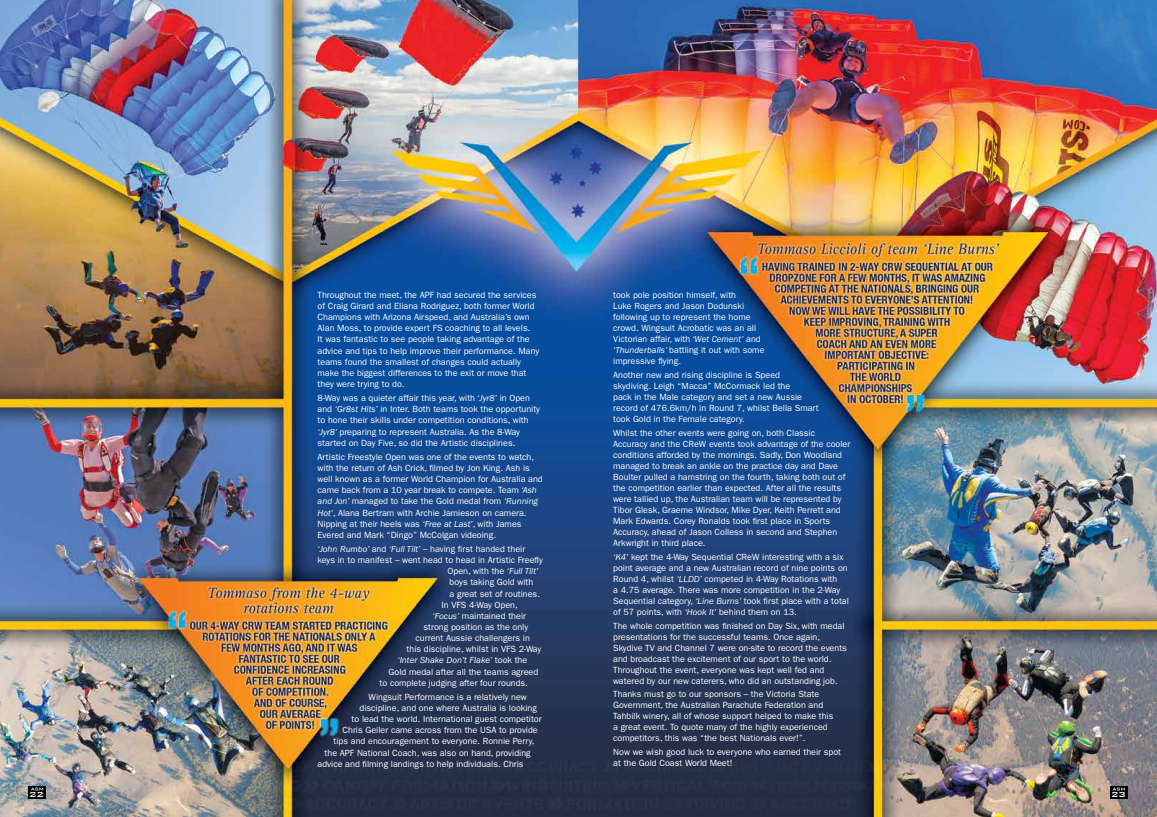
<style>
.page{position:relative;width:1157px;height:817px;background:#fff}
.page>*{position:absolute;margin:0;border:0;box-sizing:border-box;transform-origin:0 0}
.t1{font:500 9.8px "Bank Gothic";color:#fff}
.t2{font:9px/11px "Franklin Gothic";color:#fff}
.t3{font:italic 9px "Franklin Gothic";color:#fff}
.s1{font-style:italic}
.s2{font-style:normal}
</style>
<div class="page">
<img style="left:0;top:0;width:1157px;height:816px">
<div style="left:28px;top:785px;width:18px;height:13px;background:#000"></div>
<svg style="left:31px;top:787px;width:12px;height:3px"></svg>
<div style="left:1110px;top:785px;width:17px;height:13px;background:#000"></div>
<svg style="left:1112px;top:787px;width:12px;height:3px"></svg>
<p class="t2" style="left:317px;top:289px;width:223px">Throughout the meet, the APF had secured the services of Craig Girard and Eliana Rodriguez, both former World Champions with Arizona Airspeed, and Australia’s own Alan Moss, to provide expert FS coaching to all levels.<br>It was fantastic to see people taking advantage of the advice and tips to help improve their performance. Many teams found the smallest of changes could actually make the biggest differences to the exit or move that they were trying to do.</p>
<p class="t2" style="left:317px;top:392px;width:224px">8-Way was a quieter affair this year, with <span class="s1">‘Jyr8’</span> in Open and <span class="s1">‘Gr8st Hits’</span> in Inter. Both teams took the opportunity to hone their skills under competition conditions, with <span class="s1">‘Jyr8’</span> preparing to represent Australia. As the 8-Way started on Day Five, so did the Artistic disciplines.</p>
<p class="t2" style="left:317px;top:451px;width:227px">Artistic Freestyle Open was one of the events to watch, with the return of Ash Crick, filmed by Jon King. Ash is well known as a former World Champion for Australia and came back from a 10 year break to compete. Team <span class="s1">‘Ash and Jon’</span> managed to take the Gold medal from <span class="s1">‘Running Hot’</span>, Alana Bertram with Archie Jamieson on camera.<br>Nipping at their heels was <span class="s1">‘Free at Last’</span>, with James Evered and Mark “Dingo” McColgan videoing.</p>
<p class="t2" style="left:317px;top:543px;width:209px"><span class="s1">‘John Rumbo’</span> and <span class="s1">‘Full Tilt’</span> – having first handed their</p>
<p class="t2" style="left:317px;top:554px;width:227px">keys in to manifest – went head to head in Artistic Freefly</p>
<p class="t2" style="left:447px;top:565px;width:92px">Open, with the <span class="s1">‘Full Tilt’</span></p>
<p class="t2" style="left:449px;top:576px;width:85px">boys taking Gold with</p>
<p class="t2" style="left:449px;top:588px;width:92px">a great set of routines.</p>
<p class="t2" style="left:441px;top:599px;width:78px">In VFS 4-Way Open,</p>
<p class="t2" style="left:432px;top:610px;width:95px"><span class="s1">‘Focus’</span> maintained their</p>
<p class="t2" style="left:423px;top:621px;width:106px">strong position as the only</p>
<p class="t2" style="left:415px;top:632px;width:116px">current Aussie challengers in</p>
<p class="t2" style="left:406px;top:643px;width:136px">this discipline, whilst in VFS 2-Way</p>
<p class="t3" style="left:397px;top:655px;width:131px">‘Inter Shake Don’t Flake’ <span class="s2">took the</span></p>
<p class="t2" style="left:388px;top:666px;width:151px">Gold medal after all the teams agreed</p>
<p class="t2" style="left:379px;top:677px;width:150px">to complete judging after four rounds.</p>
<p class="t2" style="left:368px;top:691px;width:160px">Wingsuit Performance is a relatively new</p>
<p class="t2" style="left:359px;top:702px;width:179px">discipline, and one where Australia is looking</p>
<p class="t2" style="left:351px;top:713px;width:192px">to lead the world. International guest competitor</p>
<p class="t2" style="left:342px;top:724px;width:197px">Chris Geiler came across from the USA to provide</p>
<p class="t2" style="left:333px;top:735px;width:202px">tips and encouragement to everyone. Ronnie Perry,</p>
<p class="t2" style="left:324px;top:747px;width:208px">the APF National Coach, was also on hand, providing</p>
<p class="t2" style="left:317px;top:758px;width:207px">advice and filming landings to help individuals. Chris</p>
<p class="t2" style="left:613px;top:289px;width:153px">took pole position himself, with<br>Luke Rogers and Jason Dodunski following up to represent the home crowd. Wingsuit Acrobatic was an all Victorian affair, with <span class="s1">‘Wet Cement’</span> and <span class="s1">‘Thunderballs’</span> battling it out with some impressive flying.</p>
<p class="t2" style="left:613px;top:369px;width:207px">Another new and rising discipline is Speed skydiving. Leigh “Macca” McCormack led the<br>pack in the Male category and set a new Aussie record of 476.6km/h in Round 7, whilst Bella Smart took Gold in the Female category.</p>
<p class="t2" style="left:613px;top:427px;width:238px">Whilst the other events were going on, both Classic Accuracy and the CReW events took advantage of the cooler conditions afforded by the mornings. Sadly, Don Woodland managed to break an ankle on the practice day and Dave Boulter pulled a hamstring on the fourth, taking both out of the competition earlier than expected. After all the results were tallied up, the Australian team will be represented by Tibor Glesk, Graeme Windsor, Mike Dyer, Keith Perrett and Mark Edwards. Corey Ronalds took first place in Sports Accuracy, ahead of Jason Colless in second and Stephen Arkwright in third place.</p>
<p class="t2" style="left:613px;top:551px;width:237px"><span class="s1">‘K4’</span> kept the 4-Way Sequential CReW interesting with a six point average and a new Australian record of nine points on Round 4, whilst <span class="s1">‘LLDD’</span> competed in 4-Way Rotations with<br>a 4.75 average. There was more competition in the 2-Way Sequential category, <span class="s1">‘Line Burns’</span> took first place with a total of 57 points, with <span class="s1">‘Hook It’</span> behind them on 13.</p>
<p class="t2" style="left:613px;top:620px;width:235px">The whole competition was finished on Day Six, with medal presentations for the successful teams. Once again, Skydive TV and Channel 7 were on-site to record the events and broadcast the excitement of our sport to the world.<br>Throughout the event, everyone was kept well fed and watered by our new caterers, who did an outstanding job.</p>
<p class="t2" style="left:613px;top:688px;width:222px">Thanks must go to our sponsors – the Victoria State Government, the Australian Parachute Federation and Tahbilk winery, all of whose support helped to make this a great event. To quote many of the highly experienced competitors, this was “the best Nationals ever!”.</p>
<p class="t2" style="left:613px;top:746px;width:229px">Now we wish good luck to everyone who earned their spot at the Gold Coast World Meet!</p>
<p class="t1" style="left:29px;top:786px;width:16px">22</p>
<p class="t1" style="left:1111px;top:786px;width:16px">23</p>
</div>
